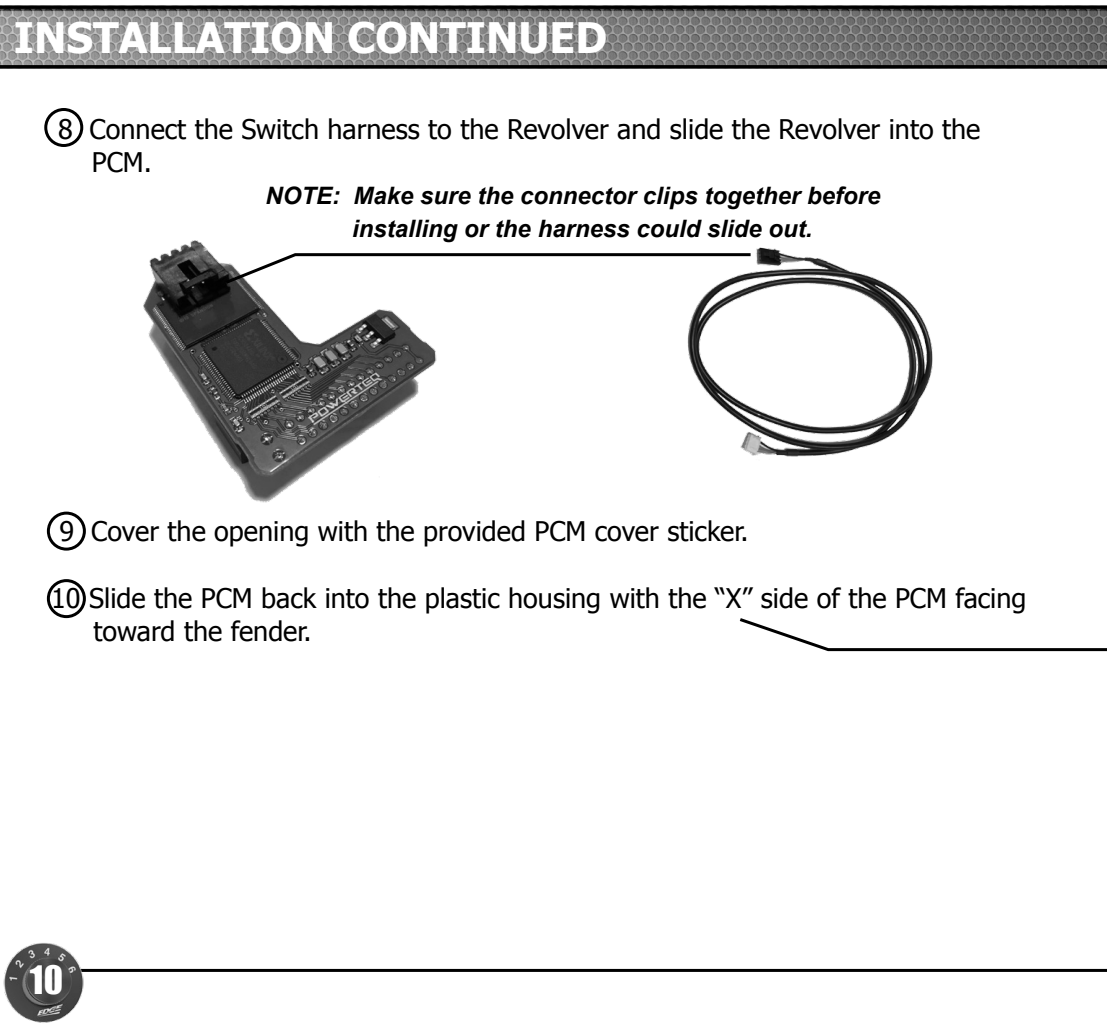
<style>
.page{position:relative;width:1107px;height:1026px;background:#fff}
.page>*{position:absolute;margin:0;border:0;box-sizing:border-box;transform-origin:0 0}
.white_black-bar_titt{font:700 42px "Tahoma";color:#fff}
.t1{font:36px "Impact";color:#fff}
.t2{font:27px/32.4px "Tahoma";color:#000}
.t3{font:italic 700 24px/32.4px "Arial";color:#000}
</style>
<div class="page">
<div style="left:44px;top:108px;width:39px;height:39px;border:3px solid #000;border-radius:50%"></div>
<div style="left:47px;top:512px;width:39px;height:39px;border:3px solid #000;border-radius:50%"></div>
<div style="left:47px;top:579px;width:39px;height:39px;border:3px solid #000;border-radius:50%"></div>
<hr style="left:51px;top:969px;width:1056px;height:3px;background:#000">
<img style="left:3px;top:943px;width:102px;height:80px">
<svg style="left:0;top:6px;width:1107px;height:62px;background:#747474"></svg>
<img style="left:687px;top:247px;width:246px;height:210px">
<img style="left:143px;top:240px;width:294px;height:263px">
<svg style="left:222px;top:252px;width:532px;height:34px"></svg>
<svg style="left:739px;top:618px;width:368px;height:34px"></svg>
<p class="white_black-bar_titt" style="left:14px;top:8px;width:595px">INSTALLATION CONTINUED</p>
<p class="t2" style="left:58px;top:112px;width:924px">8 Connect the Switch harness to the Revolver and slide the Revolver into the</p>
<p class="t2" style="left:92px;top:145px;width:62px">PCM.</p>
<p class="t3" style="left:352px;top:180px;width:530px;text-indent:-87px">NOTE: Make sure the connector clips together before installing or the harness could slide out.</p>
<p class="t2" style="left:60px;top:514px;width:691px">9 Cover the opening with the provided PCM cover sticker.</p>
<p class="t2" style="left:93px;top:581px;width:935px;text-indent:-42px">10 Slide the PCM back into the plastic housing with the “X” side of the PCM facing toward the fender.</p>
<h2 class="t1" style="left:30px;top:952px;width:35px">10</h2>
</div>
